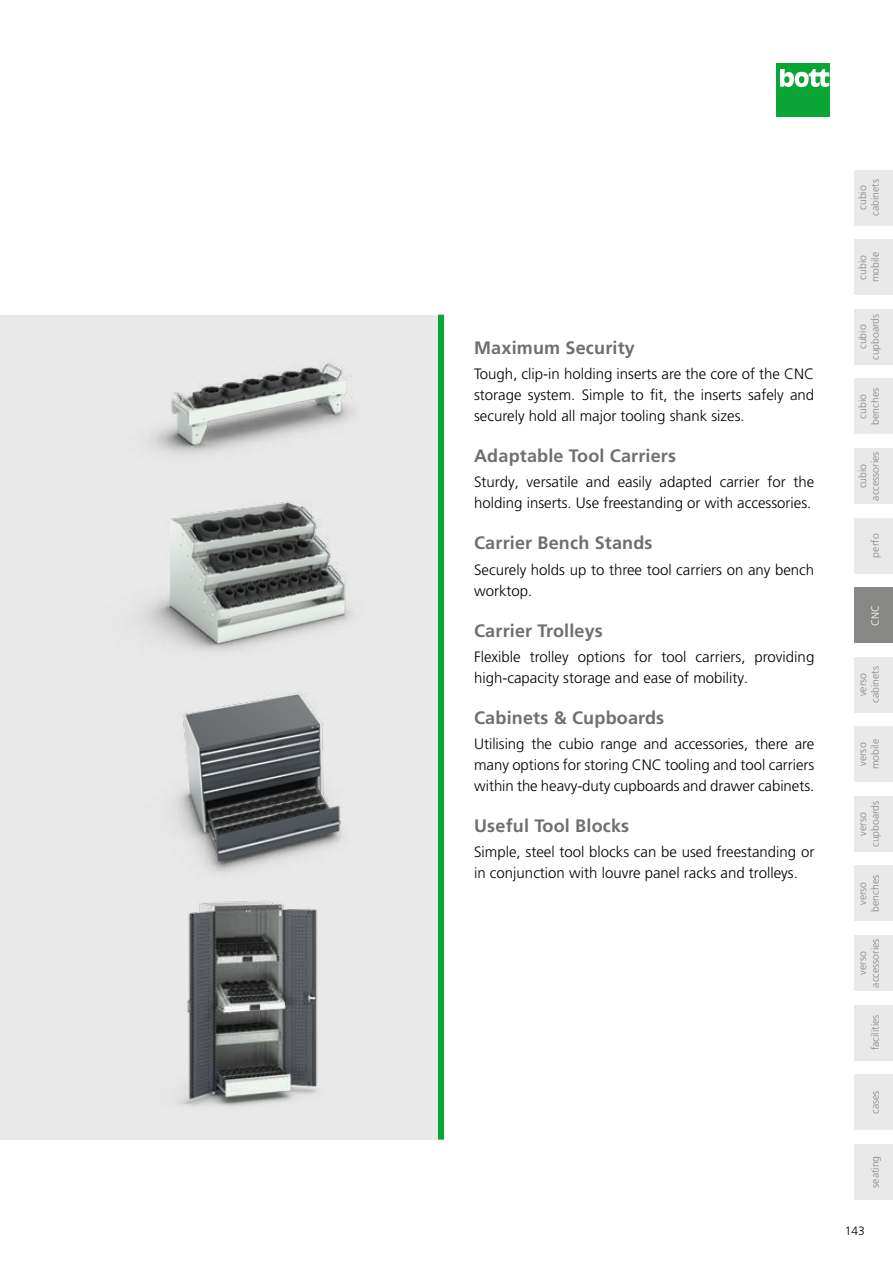
<style>
.page{position:relative;width:893px;height:1263px;background:#fff}
.page>*{position:absolute;margin:0;border:0;box-sizing:border-box;transform-origin:0 0}
.t1{font:700 18px "Frutiger LT Pro";letter-spacing:.01em;color:#6f6f6e}
.t2{font:300 15px/21px "Frutiger LT Pro";color:#000}
.t3{font:300 12px "Frutiger LT Pro";color:#000}
.t4{font:300 10.5px/12.6px "Frutiger LT Pro";color:#878786;text-align:center}
.t5{font:300 10.5px "Frutiger LT Pro";color:#fff}
</style>
<div class="page">
<div style="left:776px;top:64px;width:53px;height:53px;background:#0aa537"></div>
<svg style="left:780px;top:69px;width:49px;height:18px"></svg>
<div style="left:0;top:315px;width:438px;height:825px;background:#e9e9e9"></div>
<div style="left:438px;top:315px;width:6px;height:825px;background:#0aa537"></div>
<div style="left:855px;top:170px;width:38px;height:55px;background:#e9e9e9"></div>
<div style="left:855px;top:240px;width:38px;height:55px;background:#e9e9e9"></div>
<div style="left:855px;top:309px;width:38px;height:55px;background:#e9e9e9"></div>
<div style="left:855px;top:379px;width:38px;height:55px;background:#e9e9e9"></div>
<div style="left:855px;top:448px;width:38px;height:56px;background:#e9e9e9"></div>
<div style="left:855px;top:518px;width:38px;height:55px;background:#e9e9e9"></div>
<div style="left:855px;top:587px;width:38px;height:56px;background:#878786"></div>
<div style="left:855px;top:657px;width:38px;height:55px;background:#e9e9e9"></div>
<div style="left:855px;top:727px;width:38px;height:55px;background:#e9e9e9"></div>
<div style="left:855px;top:796px;width:38px;height:55px;background:#e9e9e9"></div>
<div style="left:855px;top:866px;width:38px;height:55px;background:#e9e9e9"></div>
<div style="left:855px;top:935px;width:38px;height:56px;background:#e9e9e9"></div>
<div style="left:855px;top:1005px;width:38px;height:55px;background:#e9e9e9"></div>
<div style="left:855px;top:1074px;width:38px;height:56px;background:#e9e9e9"></div>
<div style="left:855px;top:1144px;width:38px;height:55px;background:#e9e9e9"></div>
<img style="left:150px;top:363px;width:203px;height:91px">
<img style="left:142px;top:501px;width:211px;height:150px">
<img style="left:175px;top:692px;width:168px;height:181px">
<img style="left:179px;top:900px;width:139px;height:207px">
<p class="t1" style="left:474px;top:337px;width:162px">Maximum Security</p>
<p class="t2" style="left:474px;top:363px;width:342px;text-align:justify">Tough, clip-in holding inserts are the core of the CNC storage system. Simple to fit, the inserts safely and securely hold all major tooling shank sizes.</p>
<p class="t1" style="left:474px;top:445px;width:204px">Adaptable Tool Carriers</p>
<p class="t2" style="left:474px;top:472px;width:342px">Sturdy, versatile and easily adapted carrier for the holding inserts. Use freestanding or with accessories.</p>
<p class="t1" style="left:474px;top:532px;width:180px">Carrier Bench Stands</p>
<p class="t2" style="left:474px;top:559px;width:342px">Securely holds up to three tool carriers on any bench worktop.</p>
<p class="t1" style="left:474px;top:620px;width:130px">Carrier Trolleys</p>
<p class="t2" style="left:474px;top:646px;width:342px">Flexible trolley options for tool carriers, providing high-capacity storage and ease of mobility.</p>
<p class="t1" style="left:474px;top:707px;width:192px">Cabinets &amp; Cupboards</p>
<p class="t2" style="left:474px;top:733px;width:342px;text-align:justify">Utilising the cubio range and accessories, there are many options for storing CNC tooling and tool carriers within the heavy-duty cupboards and drawer cabinets.</p>
<p class="t1" style="left:474px;top:815px;width:157px">Useful Tool Blocks</p>
<p class="t2" style="left:474px;top:842px;width:342px">Simple, steel tool blocks can be used freestanding or in conjunction with louvre panel racks and trolleys.</p>
<p class="t4" style="left:856px;top:216px;width:38px;rotate:-90deg">cubio cabinets</p>
<p class="t4" style="left:856px;top:282px;width:32px;text-align:left;rotate:-90deg">cubio mobile</p>
<p class="t4" style="left:856px;top:360px;width:48px;rotate:-90deg">cubio cupboards</p>
<p class="t4" style="left:856px;top:425px;width:38px;rotate:-90deg">cubio benches</p>
<p class="t4" style="left:856px;top:500px;width:50px;rotate:-90deg">cubio accessories</p>
<p class="t4" style="left:869px;top:557px;width:25px;rotate:-90deg">perfo</p>
<p class="t5" style="left:869px;top:626px;width:23px;rotate:-90deg">CNC</p>
<p class="t4" style="left:856px;top:703px;width:38px;rotate:-90deg">verso cabinets</p>
<p class="t4" style="left:856px;top:769px;width:32px;rotate:-90deg">verso mobile</p>
<p class="t4" style="left:856px;top:847px;width:48px;rotate:-90deg">verso cupboards</p>
<p class="t4" style="left:856px;top:912px;width:38px;rotate:-90deg">verso benches</p>
<p class="t4" style="left:856px;top:987px;width:50px;rotate:-90deg">verso accessories</p>
<p class="t4" style="left:869px;top:1050px;width:37px;rotate:-90deg">facilities</p>
<p class="t4" style="left:869px;top:1114px;width:25px;rotate:-90deg">cases</p>
<p class="t4" style="left:869px;top:1188px;width:34px;rotate:-90deg">seating</p>
<p class="t3" style="left:845px;top:1224px;width:22px">143</p>
</div>
